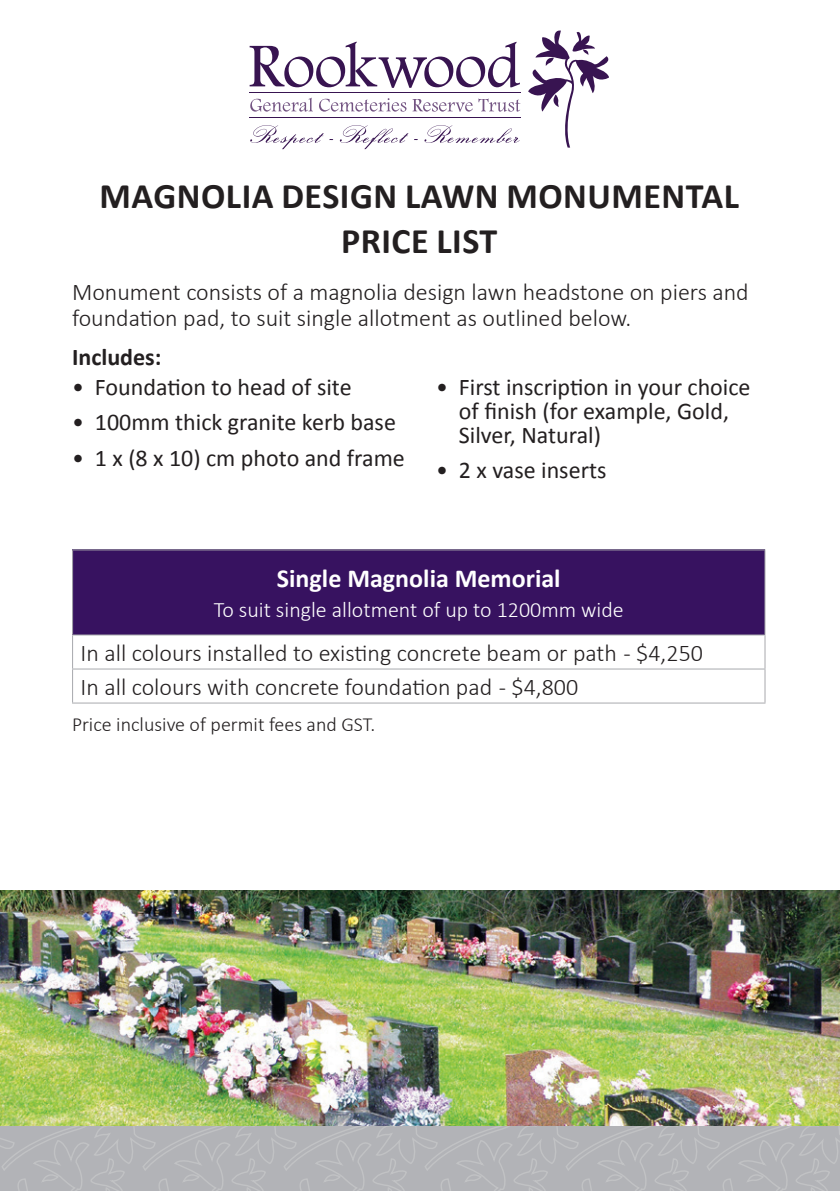
<style>
.page{position:relative;width:840px;height:1191px;background:#fff}
.page>*{position:absolute;margin:0;border:0;box-sizing:border-box;transform-origin:0 0}
.heading{font:700 36px/44px "Calibri";letter-spacing:.015em;color:#231f20;text-align:center}
.heading-2{font:700 26px "Calibri";color:#fff}
.heading-3{font:300 24px/26px "Calibri";color:#231f20}
.heading-4{font:24px/24px "Calibri";color:#231f20}
.heading-5{font:700 24px "Calibri";color:#231f20}
.heading-6{font:300 22px "Calibri";color:#fff}
.heading-7{font:300 20px "Calibri";color:#231f20}
</style>
<div class="page">
<svg style="left:0;top:1125px;width:839px;height:66px;background:#b3b4b7"></svg>
<svg style="left:249px;top:30px;width:360px;height:119px"></svg>
<img style="left:0;top:890px;width:839px;height:235px">
<div style="left:72px;top:550px;width:692px;height:85px;background:#371260"></div>
<hr style="left:72px;top:549px;width:693px;height:1px;background:#a8a9ad">
<hr style="left:72px;top:550px;width:1px;height:84px;background:#a8a9ad">
<hr style="left:72px;top:634px;width:693px;height:1px;background:#a8a9ad">
<hr style="left:72px;top:635px;width:1px;height:33px;background:#a8a9ad">
<hr style="left:72px;top:668px;width:693px;height:1px;background:#a8a9ad">
<hr style="left:72px;top:669px;width:1px;height:33px;background:#a8a9ad">
<hr style="left:72px;top:702px;width:693px;height:1px;background:#a8a9ad">
<hr style="left:764px;top:550px;width:1px;height:84px;background:#a8a9ad">
<hr style="left:764px;top:635px;width:1px;height:33px;background:#a8a9ad">
<hr style="left:764px;top:669px;width:1px;height:33px;background:#a8a9ad">
<p class="heading" style="left:99px;top:174px;width:640px">MAGNOLIA DESIGN LAWN MONUMENTAL<br>PRICE LIST</p>
<p class="heading-3" style="left:72px;top:279px;width:677px">Monument consists of a magnolia design lawn headstone on piers and foundation pad, to suit single allotment as outlined below.</p>
<p class="heading-5" style="left:72px;top:342px;width:91px">Includes:</p>
<p class="heading-4" style="left:72px;top:375px;width:281px">• Foundation to head of site</p>
<p class="heading-4" style="left:72px;top:410px;width:325px">• 100mm thick granite kerb base</p>
<p class="heading-4" style="left:72px;top:446px;width:334px">• 1 x (8 x 10) cm photo and frame</p>
<p class="heading-4" style="left:458px;top:375px;width:293px;text-indent:-23px">• First inscription in your choice of finish (for example, Gold,<br>Silver, Natural)</p>
<p class="heading-4" style="left:436px;top:458px;width:172px">• 2 x vase inserts</p>
<p class="heading-2" style="left:277px;top:562px;width:285px">Single Magnolia Memorial</p>
<p class="heading-6" style="left:214px;top:596px;width:411px">To suit single allotment of up to 1200mm wide</p>
<p class="heading-3" style="left:80px;top:640px;width:623px">In all colours installed to existing concrete beam or path - $4,250</p>
<p class="heading-3" style="left:80px;top:674px;width:499px">In all colours with concrete foundation pad - $4,800</p>
<p class="heading-7" style="left:72px;top:712px;width:304px">Price inclusive of permit fees and GST.</p>
</div>
